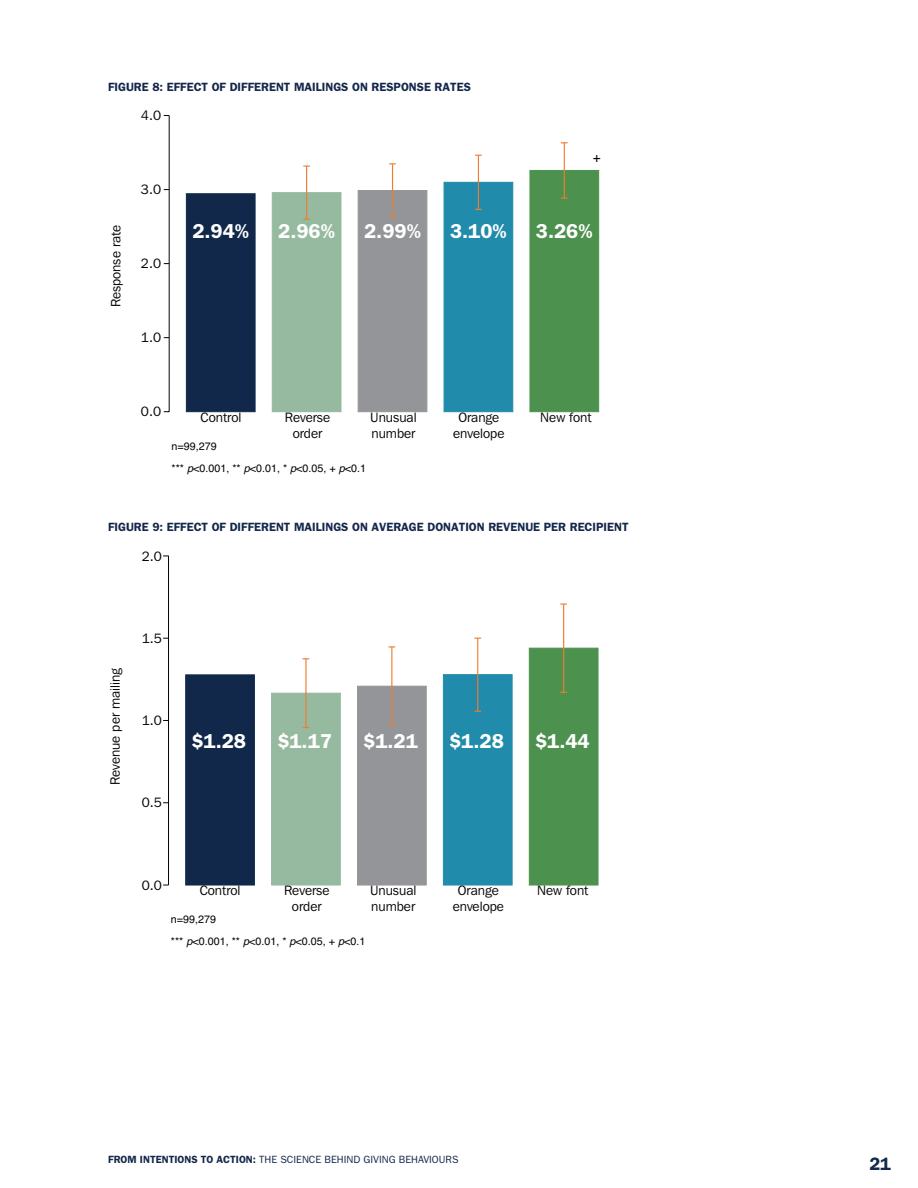
<style>
.page{position:relative;width:918px;height:1188px;background:#fff}
.page>*{position:absolute;margin:0;border:0;box-sizing:border-box;transform-origin:0 0}
.t1{font:600 20.25px "Franklin Gothic";color:#fff}
.t2{font:600 18px "Franklin Gothic";color:#14274c}
.t3{font:13.5px/16.2px "Franklin Gothic IT Cby BT";color:#040503;text-align:center}
.t4{font:13.5px "Helvetica";color:#040503}
.t5{font:600 12px "Franklin Gothic";color:#14274c}
.t6{font:10.8px/21.6px "Helvetica";color:#040503}
.t7{font:10.5px "Franklin Gothic";color:#14274c}
.s1{font-style:italic}
.s2{font-weight:600}
</style>
<div class="page">
<div style="left:186px;top:194px;width:69px;height:218px;background:#11284b"></div>
<div style="left:272px;top:193px;width:69px;height:219px;background:#96ba9f"></div>
<div style="left:358px;top:190px;width:69px;height:222px;background:#939598"></div>
<div style="left:444px;top:182px;width:69px;height:230px;background:#208baa;border:1px solid #208baa"></div>
<div style="left:530px;top:170px;width:69px;height:242px;background:#4d914f"></div>
<hr style="left:306px;top:166px;width:1px;height:53px;background:#ee7d30">
<hr style="left:392px;top:164px;width:1px;height:53px;background:#ee7d30">
<hr style="left:478px;top:155px;width:1px;height:54px;background:#ee7d30">
<hr style="left:564px;top:143px;width:1px;height:55px;background:#ee7d30">
<hr style="left:169px;top:116px;width:1px;height:296px;background:#040503">
<div style="left:186px;top:675px;width:69px;height:210px;background:#11284b"></div>
<div style="left:272px;top:693px;width:68px;height:192px;background:#96ba9f"></div>
<div style="left:357px;top:686px;width:69px;height:199px;background:#939598"></div>
<div style="left:443px;top:675px;width:69px;height:210px;background:#208baa"></div>
<div style="left:529px;top:648px;width:69px;height:237px;background:#4d914f"></div>
<hr style="left:305px;top:659px;width:2px;height:69px;background:#ee7d30">
<hr style="left:391px;top:647px;width:1px;height:78px;background:#ee7d30">
<hr style="left:477px;top:638px;width:1px;height:73px;background:#ee7d30">
<hr style="left:563px;top:604px;width:1px;height:88px;background:#ee7d30">
<hr style="left:168px;top:556px;width:1px;height:329px;background:#040503">
<p class="t5" style="left:108px;top:79px;width:364px">FIGURE 8: EFFECT OF DIFFERENT MAI LINGS ON RESPONSE RATES</p>
<p class="t3" style="left:141px;top:107px;width:22px">4.0</p>
<p class="t3" style="left:108px;top:307px;width:84px;rotate:-90deg">Response rate</p>
<p class="t3" style="left:141px;top:181px;width:22px">3.0</p>
<p class="t3" style="left:141px;top:255px;width:22px">2.0</p>
<p class="t3" style="left:141px;top:329px;width:22px">1.0</p>
<p class="t4" style="left:593px;top:147px;width:9px">+</p>
<h1 class="t1" style="left:192px;top:219px;width:58px">2.94%</h1>
<h1 class="t1" style="left:278px;top:219px;width:58px">2.96%</h1>
<h1 class="t1" style="left:364px;top:219px;width:58px">2.99%</h1>
<h1 class="t1" style="left:450px;top:219px;width:58px">3.10%</h1>
<h1 class="t1" style="left:536px;top:219px;width:58px">3.26%</h1>
<p class="t3" style="left:141px;top:403px;width:22px">0.0</p>
<p class="t3" style="left:201px;top:409px;width:42px">Control</p>
<p class="t3" style="left:285px;top:409px;width:47px">Reverse order</p>
<p class="t3" style="left:370px;top:409px;width:48px;text-align:left">Unusual number</p>
<p class="t3" style="left:453px;top:409px;width:53px">Orange envelope</p>
<p class="t3" style="left:540px;top:409px;width:53px">New font</p>
<p class="t6" style="left:172px;top:436px;width:196px">n=99,279<br>*** <span class="s1">p</span>&lt;0.001, ** <span class="s1">p</span>&lt;0.01, * <span class="s1">p</span>&lt;0.05, + <span class="s1">p</span>&lt;0.1</p>
<p class="t5" style="left:108px;top:520px;width:522px">FIGURE 9: EFFECT OF DIFFERENT MAI LINGS ON AVERAGE DONATION REVENUE PER RECIPI ENT</p>
<p class="t3" style="left:142px;top:548px;width:22px">2.0</p>
<p class="t3" style="left:107px;top:785px;width:119px;rotate:-90deg">Revenue per mailing</p>
<p class="t3" style="left:142px;top:630px;width:22px">1.5</p>
<p class="t3" style="left:142px;top:712px;width:22px">1.0</p>
<p class="t3" style="left:142px;top:794px;width:22px">0.5</p>
<h1 class="t1" style="left:191px;top:730px;width:56px">$1.28</h1>
<h1 class="t1" style="left:277px;top:730px;width:56px">$1.17</h1>
<h1 class="t1" style="left:363px;top:730px;width:56px">$1.21</h1>
<h1 class="t1" style="left:449px;top:730px;width:56px">$1.28</h1>
<h1 class="t1" style="left:535px;top:730px;width:56px">$1.44</h1>
<p class="t3" style="left:142px;top:877px;width:22px">0.0</p>
<p class="t3" style="left:200px;top:882px;width:42px">Control</p>
<p class="t3" style="left:284px;top:882px;width:47px">Reverse order</p>
<p class="t3" style="left:370px;top:882px;width:48px;text-align:left">Unusual number</p>
<p class="t3" style="left:453px;top:882px;width:53px">Orange envelope</p>
<p class="t3" style="left:537px;top:882px;width:53px">New font</p>
<p class="t6" style="left:171px;top:909px;width:196px">n=99,279<br>*** <span class="s1">p</span>&lt;0.001, ** <span class="s1">p</span>&lt;0.01, * <span class="s1">p</span>&lt;0.05, + <span class="s1">p</span>&lt;0.1</p>
<p class="t7" style="left:108px;top:1154px;width:352px"><span class="s2">FROM INTENTIONS TO ACTION:</span> THE SCIENCE BEHIND GIVING BEHAVIOURS</p>
<h2 class="t2" style="left:869px;top:1153px;width:23px">21</h2>
</div>
